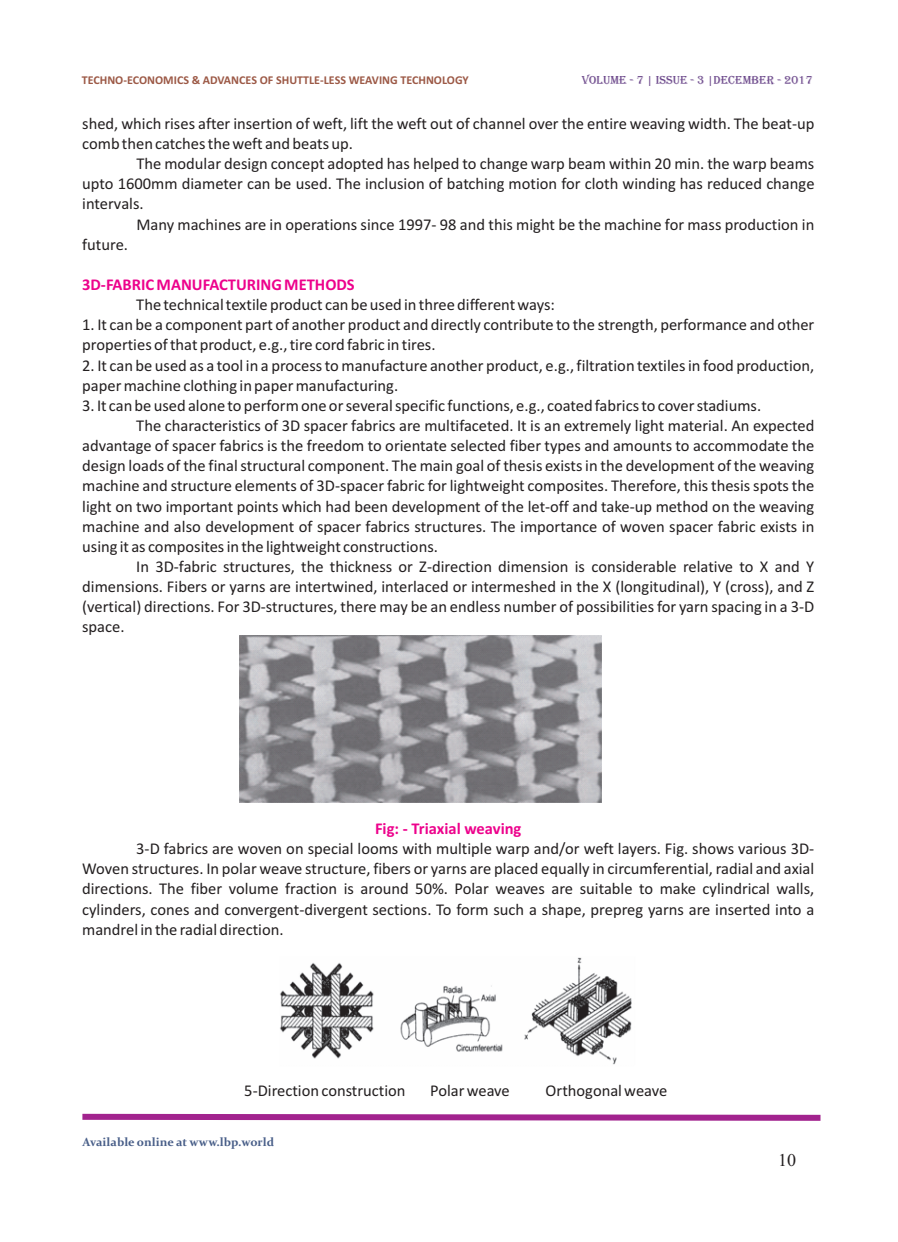
<style>
.page{position:relative;width:898px;height:1242px;background:#fff}
.page>*{position:absolute;margin:0;border:0;box-sizing:border-box;transform-origin:0 0}
.t1{font:18px "Times New Roman";color:#231f20}
.t2{font:16.5px/20.1px "Calibri";color:#231f20}
.t3{font:700 16.5px "Calibri";color:#ed028c}
.t4{font:700 12px "Calibri";color:#9c5946}
.t5{font:700 12px "Constantia";color:#485e88}
.t6{font:12px "Algerian";color:#674287}
</style>
<div class="page">
<svg style="left:82px;top:1113px;width:739px;height:8px;background:#b959aa"></svg>
<img style="left:239px;top:635px;width:363px;height:168px">
<img style="left:280px;top:957px;width:352px;height:108px">
<p class="t4" style="left:82px;top:75px;width:388px">TECHNO-ECONOMICS &amp; ADVANCES OF SHUTTLE-LESS WEAVING TECHNOLOGY</p>
<p class="t6" style="left:581px;top:73px;width:232px">VOLUME - 7 | ISSUE - 3 |DECEMBER - 2017</p>
<p class="t2" style="left:82px;top:115px;width:733px">shed, which rises after insertion of weft, lift the weft out of channel over the entire weaving width. The beat-up comb then catches the weft and beats up.</p>
<p class="t2" style="left:82px;top:155px;width:733px;text-align:justify;text-indent:54px">The modular design concept adopted has helped to change warp beam within 20 min. the warp beams upto 1600mm diameter can be used. The inclusion of batching motion for cloth winding has reduced change intervals.</p>
<p class="t2" style="left:136px;top:215px;width:679px">Many machines are in operations since 1997- 98 and this might be the machine for mass production in</p>
<p class="t2" style="left:82px;top:235px;width:47px">future.</p>
<p class="t3" style="left:82px;top:277px;width:274px">3D-FABRIC MANUFACTURING METHODS</p>
<p class="t2" style="left:136px;top:296px;width:420px">The technicaltextile product can be used in three different ways:</p>
<p class="t2" style="left:82px;top:316px;width:733px">1. It can be a component part of another product and directly contribute to the strength, performance and other properties of that product, e.g., tire cord fabric in tires.</p>
<p class="t2" style="left:82px;top:356px;width:733px">2. It can be used as a tool in a process to manufacture another product, e.g., filtration textiles in food production, paper machine clothing in paper manufacturing.</p>
<p class="t2" style="left:82px;top:397px;width:680px">3. It can be used alone to perform one or several specific functions, e.g., coated fabrics to cover stadiums.</p>
<p class="t2" style="left:136px;top:417px;width:679px">The characteristics of 3D spacer fabrics are multifaceted. It is an extremely light material. An expected</p>
<p class="t2" style="left:82px;top:437px;width:733px">advantage of spacer fabrics is the freedom to orientate selected fiber types and amounts to accommodate the</p>
<p class="t2" style="left:82px;top:457px;width:733px">design loads of the final structural component. The main goal of thesis exists in the development of the weaving</p>
<p class="t2" style="left:82px;top:477px;width:733px">machine and structure elements of 3D-spacer fabric for lightweight composites. Therefore, this thesis spots the</p>
<p class="t2" style="left:82px;top:497px;width:733px">light on two important points which had been development of the let-off and take-up method on the weaving</p>
<p class="t2" style="left:82px;top:517px;width:733px">machine and also development of spacer fabrics structures. The importance of woven spacer fabric exists in</p>
<p class="t2" style="left:82px;top:538px;width:357px">using it as composites in the lightweight constructions.</p>
<p class="t2" style="left:136px;top:558px;width:679px">In 3D-fabric structures, the thickness or Z-direction dimension is considerable relative to X and Y</p>
<p class="t2" style="left:82px;top:578px;width:733px">dimensions. Fibers or yarns are intertwined, interlaced or intermeshed in the X (longitudinal), Y (cross), and Z</p>
<p class="t2" style="left:82px;top:598px;width:733px">(vertical) directions. For 3D-structures, there may be an endless number of possibilities for yarn spacing in a 3-D</p>
<p class="t2" style="left:82px;top:618px;width:44px">space.</p>
<p class="t3" style="left:375px;top:821px;width:148px">Fig: - Triaxial weaving</p>
<p class="t2" style="left:82px;top:840px;width:733px;text-align:justify;text-indent:54px">3-D fabrics are woven on special looms with multiple warp and/or weft layers. Fig. shows various 3D-Woven structures. In polar weave structure, fibers or yarns are placed equally in circumferential, radial and axial directions. The fiber volume fraction is around 50%. Polar weaves are suitable to make cylindrical walls, cylinders, cones and convergent-divergent sections. To form such a shape, prepreg yarns are inserted into a mandrel in the radial direction.</p>
<p class="t2" style="left:244px;top:1081px;width:163px">5-Direction construction</p>
<p class="t2" style="left:430px;top:1081px;width:81px">Polar weave</p>
<p class="t2" style="left:545px;top:1081px;width:123px">Orthogonal weave</p>
<p class="t5" style="left:82px;top:1137px;width:193px">Available online at www.lbp.world</p>
<p class="t1" style="left:778px;top:1154px;width:19px">10</p>
</div>
